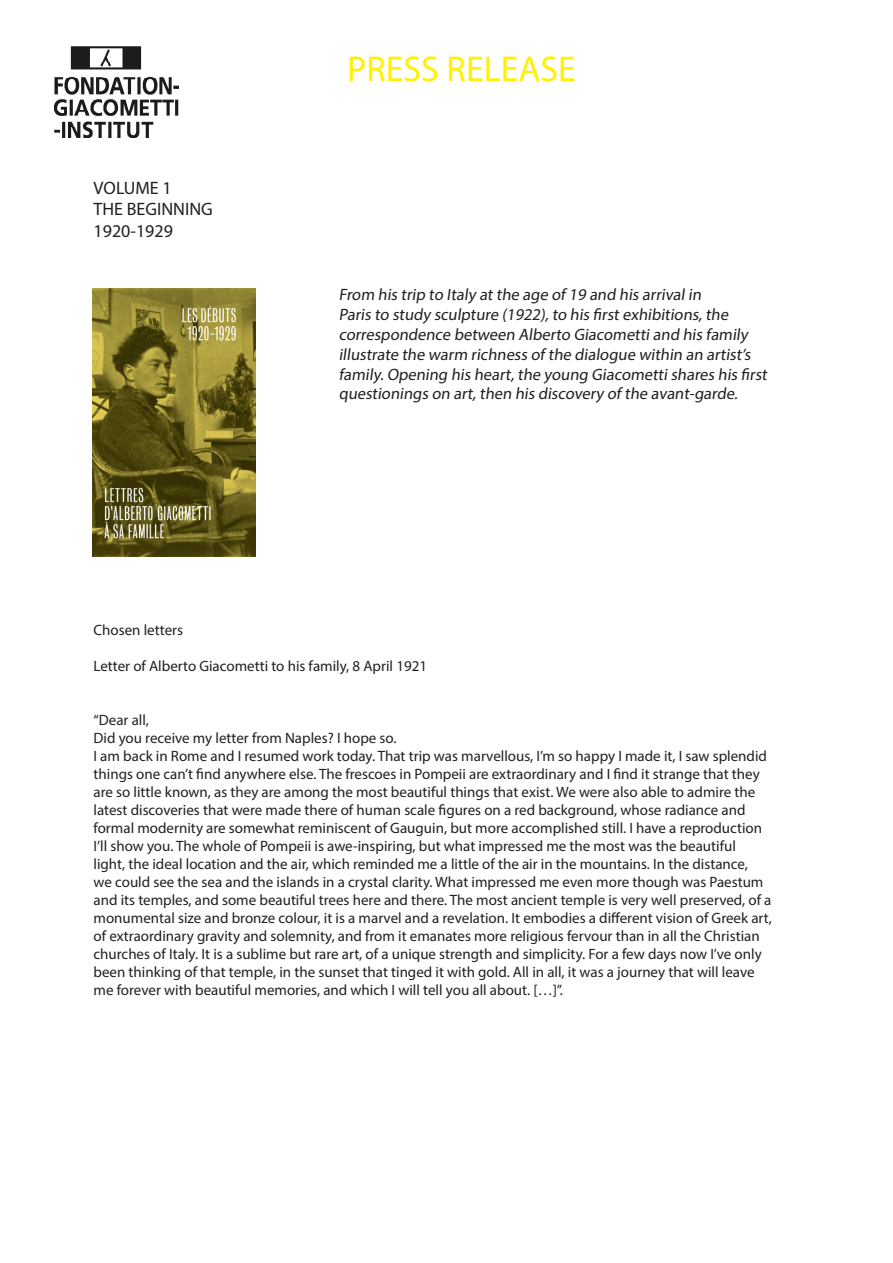
<style>
.page{position:relative;width:893px;height:1263px;background:#fff}
.page>*{position:absolute;margin:0;border:0;box-sizing:border-box;transform-origin:0 0}
.t1{font:36px "Myriad Pro";color:#fff101}
.t2{font:18px "Myriad Pro";color:#231f20}
.t3{font:16.5px/19.8px "Myriad Pro";color:#231f20}
.t4{font:15px/18px "Myriad Pro";color:#231f20}
</style>
<div class="page">
<img style="left:54px;top:47px;width:125px;height:91px">
<img style="left:93px;top:288px;width:162px;height:268px">
<p class="t2" style="left:94px;top:176px;width:80px">VOLUME 1</p>
<p class="t2" style="left:94px;top:198px;width:121px">THE BEGINNING</p>
<p class="t2" style="left:94px;top:220px;width:81px">1920-1929</p>
<p class="t1" style="left:347px;top:47px;width:230px">PRESS RELEASE</p>
<p class="t3" style="left:339px;top:285px;width:432px">From his trip to Italy at the age of 19 and his arrivalin<br>Paris to study sculpture (1922),to his first exhibitions,the correspondence between Alberto Giacomettiand his family illustrate the warm richness of the dialogue within an artist’s family.Opening his heart,the young Giacomettishares his first questionings on art,then his discovery of the avant-garde.</p>
<p class="t4" style="left:94px;top:620px;width:91px">Chosen letters</p>
<p class="t4" style="left:94px;top:656px;width:335px">Letter of Alberto Giacometti to his family, 8 April 1921</p>
<p class="t4" style="left:94px;top:710px;width:57px">“Dear all,</p>
<p class="t4" style="left:94px;top:728px;width:304px">Did you receive my letter from Naples? I hope so.</p>
<p class="t4" style="left:94px;top:746px;width:680px">I am back in Rome and I resumed work today. That trip was marvellous, I’m so happy I made it, I saw splendid things one can’t find anywhere else. The frescoes in Pompeii are extraordinary and I find it strange that they are so little known, as they are among the most beautiful things that exist. We were also able to admire the latest discoveries that were made there of human scale figures on a red background, whose radiance and formal modernity are somewhat reminiscent of Gauguin, but more accomplished still. I have a reproduction I’ll show you. The whole of Pompeii is awe-inspiring, but what impressed me the most was the beautiful<br>light, the ideal location and the air, which reminded me a little of the air in the mountains. In the distance,<br>we could see the sea and the islands in a crystal clarity. What impressed me even more though was Paestum and its temples, and some beautiful trees here and there. The most ancient temple is very well preserved, of a monumental size and bronze colour, it is a marvel and a revelation. It embodies a different vision of Greek art, of extraordinary gravity and solemnity, and from it emanates more religious fervour than in all the Christian churches of Italy. It is a sublime but rare art, of a unique strength and simplicity. For a few days now I’ve only been thinking of that temple, in the sunset that tinged it with gold. All in all, it was a journey that will leave me forever with beautiful memories, and which I will tell you all about. […]”.</p>
</div>
